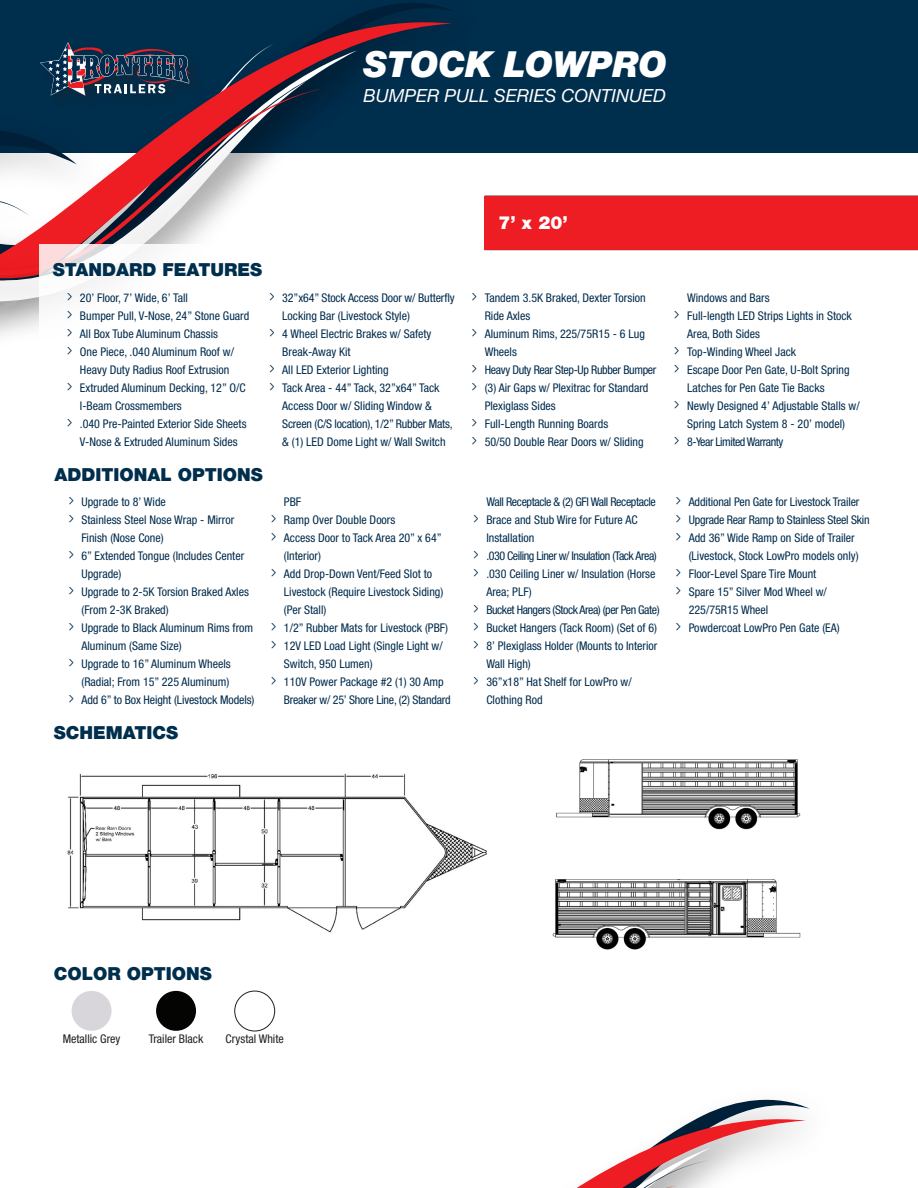
<style>
.page{position:relative;width:918px;height:1188px;background:#fff}
.page>*{position:absolute;margin:0;border:0;box-sizing:border-box;transform-origin:0 0}
.Default{font:italic 900 36px "Helvetica Neue LT Pro";letter-spacing:-.01em;color:#fff}
.Default-2{font:900 18px "Helvetica Neue LT Pro";color:#002e4d}
.Default-3{font:italic 18px "Helvetica Neue";color:#fff}
.Default-4{font:900 18px "Helvetica Neue LT Pro";color:#fff}
.t1{font:condensed 12px/18px "Helvetica Neue LT Pro";color:#002b4c}
.t2{font:condensed 12px/18px "Helvetica Neue LT Pro";letter-spacing:-.02em;color:#002b4c}
.t3{font:condensed 12px "Helvetica Neue LT Pro";letter-spacing:-.03em;color:#002b4c}
.t4{font:condensed 12px "Helvetica Neue LT Pro";letter-spacing:-.04em;color:#002b4c}
.t5{font:condensed 12px "Helvetica Neue LT Pro";letter-spacing:-.035em;color:#002b4c}
.t6{font:condensed 12px "Helvetica Neue LT Pro";color:#231f20}
</style>
<div class="page">
<svg style="left:576px;top:1099px;width:234px;height:89px"></svg>
<div style="left:0;top:0;width:918px;height:152px;background:#002e4d"></div>
<img style="left:0;top:22px;width:412px;height:314px">
<img style="left:0;top:36px;width:409px;height:298px">
<img style="left:0;top:61px;width:379px;height:269px">
<svg style="left:0;top:88px;width:324px;height:191px"></svg>
<div style="left:40px;top:43px;width:164px;height:66px;background:#002d4c"></div>
<svg style="left:40px;top:42px;width:150px;height:54px"></svg>
<div style="left:485px;top:196px;width:433px;height:53px;background:#ee1d23"></div>
<div style="left:39px;top:245px;width:417px;height:100px;background:#fff"></div>
<img style="left:67px;top:773px;width:420px;height:160px">
<img style="left:556px;top:759px;width:245px;height:71px">
<div style="left:72px;top:991px;width:40px;height:40px;background:#d8d6da;border-radius:50%"></div>
<div style="left:156px;top:991px;width:40px;height:40px;background:#040503;border-radius:50%"></div>
<div style="left:235px;top:991px;width:40px;height:40px;border:1px solid #231f20;border-radius:50%"></div>
<img style="left:552px;top:879px;width:249px;height:71px">
<p class="Default" style="left:364px;top:43px;width:305px">STOCK LOWPRO</p>
<p class="Default-3" style="left:364px;top:83px;width:304px">BUMPER PULL SERIES CONTINUED</p>
<p class="Default-2" style="left:53px;top:259px;width:211px">STANDARD FEATURES</p>
<p class="t1" style="left:80px;top:288px;width:110px">20’ Floor, 7’ Wide, 6’ Tall</p>
<p class="t1" style="left:80px;top:306px;width:171px">Bumper Pull, V-Nose, 24” Stone Guard</p>
<p class="t1" style="left:80px;top:324px;width:140px">All Box Tube Aluminum Chassis</p>
<p class="t1" style="left:80px;top:342px;width:156px">One Piece, .040 Aluminum Roof w/<br>Heavy Duty Radius Roof Extrusion</p>
<p class="t1" style="left:80px;top:378px;width:167px">Extruded Aluminum Decking, 12” O/C<br>I-Beam Crossmembers</p>
<p class="t1" style="left:80px;top:414px;width:168px">.040 Pre-Painted Exterior Side Sheets<br>V-Nose &amp; Extruded Aluminum Sides</p>
<p class="Default-2" style="left:55px;top:463px;width:210px">ADDITIONAL OPTIONS</p>
<p class="t1" style="left:82px;top:493px;width:86px">Upgrade to 8’ Wide</p>
<p class="t1" style="left:82px;top:511px;width:154px">Stainless Steel Nose Wrap - Mirror<br>Finish (Nose Cone)</p>
<p class="t1" style="left:82px;top:547px;width:164px">6” Extended Tongue (Includes Center<br>Upgrade)</p>
<p class="t1" style="left:82px;top:583px;width:169px">Upgrade to 2-5K Torsion Braked Axles (From 2-3K Braked)</p>
<p class="t1" style="left:82px;top:619px;width:173px">Upgrade to Black Aluminum Rims from<br>Aluminum (Same Size)</p>
<p class="t1" style="left:82px;top:655px;width:151px">Upgrade to 16” Aluminum Wheels (Radial; From 15” 225 Aluminum)</p>
<p class="t1" style="left:82px;top:691px;width:174px">Add 6” to Box Height (Livestock Models)</p>
<p class="Default-2" style="left:54px;top:722px;width:126px">SCHEMATICS</p>
<p class="t1" style="left:282px;top:288px;width:174px">32”x64” Stock Access Door w/ Butterfly<br>Locking Bar (Livestock Style)</p>
<p class="t1" style="left:282px;top:324px;width:151px">4 Wheel Electric Brakes w/ Safety<br>Break-Away Kit</p>
<p class="t1" style="left:282px;top:360px;width:108px">All LED Exterior Lighting</p>
<p class="t1" style="left:282px;top:378px;width:172px">Tack Area - 44” Tack, 32”x64” Tack Access Door w/ Sliding Window &amp; Screen (C/S location), 1/2” Rubber Mats, &amp; (1) LED Dome Light w/ Wall Switch</p>
<p class="t1" style="left:284px;top:493px;width:19px">PBF</p>
<p class="t1" style="left:284px;top:511px;width:113px">Ramp Over Double Doors</p>
<p class="t1" style="left:284px;top:529px;width:159px">Access Door to Tack Area 20” x 64” (Interior)</p>
<p class="t1" style="left:284px;top:565px;width:161px">Add Drop-Down Vent/Feed Slot to<br>Livestock (Require Livestock Siding) (Per Stall)</p>
<p class="t1" style="left:284px;top:619px;width:166px">1/2” Rubber Mats for Livestock (PBF)</p>
<p class="t1" style="left:284px;top:637px;width:160px">12V LED Load Light (Single Light w/<br>Switch, 950 Lumen)</p>
<p class="t2" style="left:284px;top:673px;width:168px">110V Power Package #2 (1) 30 Amp<br>Breaker w/ 25’ Shore Line, (2) Standard</p>
<p class="Default-4" style="left:498px;top:212px;width:71px">7’ x 20’</p>
<p class="t1" style="left:485px;top:288px;width:162px">Tandem 3.5K Braked, Dexter Torsion<br>Ride Axles</p>
<p class="t1" style="left:485px;top:324px;width:162px">Aluminum Rims, 225/75R15 - 6 Lug<br>Wheels</p>
<p class="t3" style="left:485px;top:362px;width:173px">Heavy Duty Rear Step-Up Rubber Bumper</p>
<p class="t1" style="left:485px;top:378px;width:165px">(3) Air Gaps w/ Plexitrac for Standard<br>Plexiglass Sides</p>
<p class="t1" style="left:485px;top:414px;width:125px">Full-Length Running Boards</p>
<p class="t1" style="left:485px;top:432px;width:160px">50/50 Double Rear Doors w/ Sliding</p>
<p class="t3" style="left:486px;top:495px;width:171px">Wall Receptacle &amp; (2) GFI Wall Receptacle</p>
<p class="t1" style="left:486px;top:511px;width:153px">Brace and Stub Wire for Future AC<br>Installation</p>
<p class="t5" style="left:486px;top:549px;width:172px">.030 Ceiling Liner w/ Insulation (Tack Area)</p>
<p class="t1" style="left:486px;top:565px;width:171px">.030 Ceiling Liner w/ Insulation (Horse<br>Area; PLF)</p>
<p class="t4" style="left:486px;top:603px;width:175px">Bucket Hangers (Stock Area) (per Pen Gate)</p>
<p class="t1" style="left:486px;top:619px;width:172px">Bucket Hangers (Tack Room) (Set of 6)</p>
<p class="t1" style="left:486px;top:637px;width:173px">8’ Plexiglass Holder (Mounts to Interior<br>Wall High)</p>
<p class="t1" style="left:486px;top:673px;width:147px">36”x18” Hat Shelf for LowPro w/<br>Clothing Rod</p>
<p class="t1" style="left:687px;top:288px;width:84px">Windows and Bars</p>
<p class="t1" style="left:687px;top:306px;width:166px">Full-length LED Strips Lights in Stock<br>Area, Both Sides</p>
<p class="t1" style="left:687px;top:342px;width:111px">Top-Winding Wheel Jack</p>
<p class="t1" style="left:687px;top:360px;width:164px">Escape Door Pen Gate, U-Bolt Spring<br>Latches for Pen Gate Tie Backs</p>
<p class="t1" style="left:687px;top:396px;width:174px">Newly Designed 4’ Adjustable Stalls w/<br>Spring Latch System 8 - 20’ model)</p>
<p class="t4" style="left:687px;top:434px;width:98px">8-Year Limited Warranty</p>
<p class="t1" style="left:689px;top:493px;width:172px">Additional Pen Gate for Livestock Trailer</p>
<p class="t2" style="left:689px;top:511px;width:182px">Upgrade Rear Ramp to Stainless Steel Skin</p>
<p class="t1" style="left:689px;top:529px;width:171px">Add 36” Wide Ramp on Side of Trailer (Livestock, Stock LowPro models only)</p>
<p class="t1" style="left:689px;top:565px;width:129px">Floor-Level Spare Tire Mount</p>
<p class="t1" style="left:689px;top:583px;width:140px">Spare 15” Silver Mod Wheel w/<br>225/75R15 Wheel</p>
<p class="t1" style="left:689px;top:619px;width:153px">Powdercoat LowPro Pen Gate (EA)</p>
<p class="Default-2" style="left:54px;top:962px;width:160px">COLOR OPTIONS</p>
<p class="t6" style="left:63px;top:1031px;width:59px">Metallic Grey</p>
<p class="t6" style="left:149px;top:1031px;width:56px">Trailer Black</p>
<p class="t6" style="left:226px;top:1031px;width:60px">Crystal White</p>
</div>
